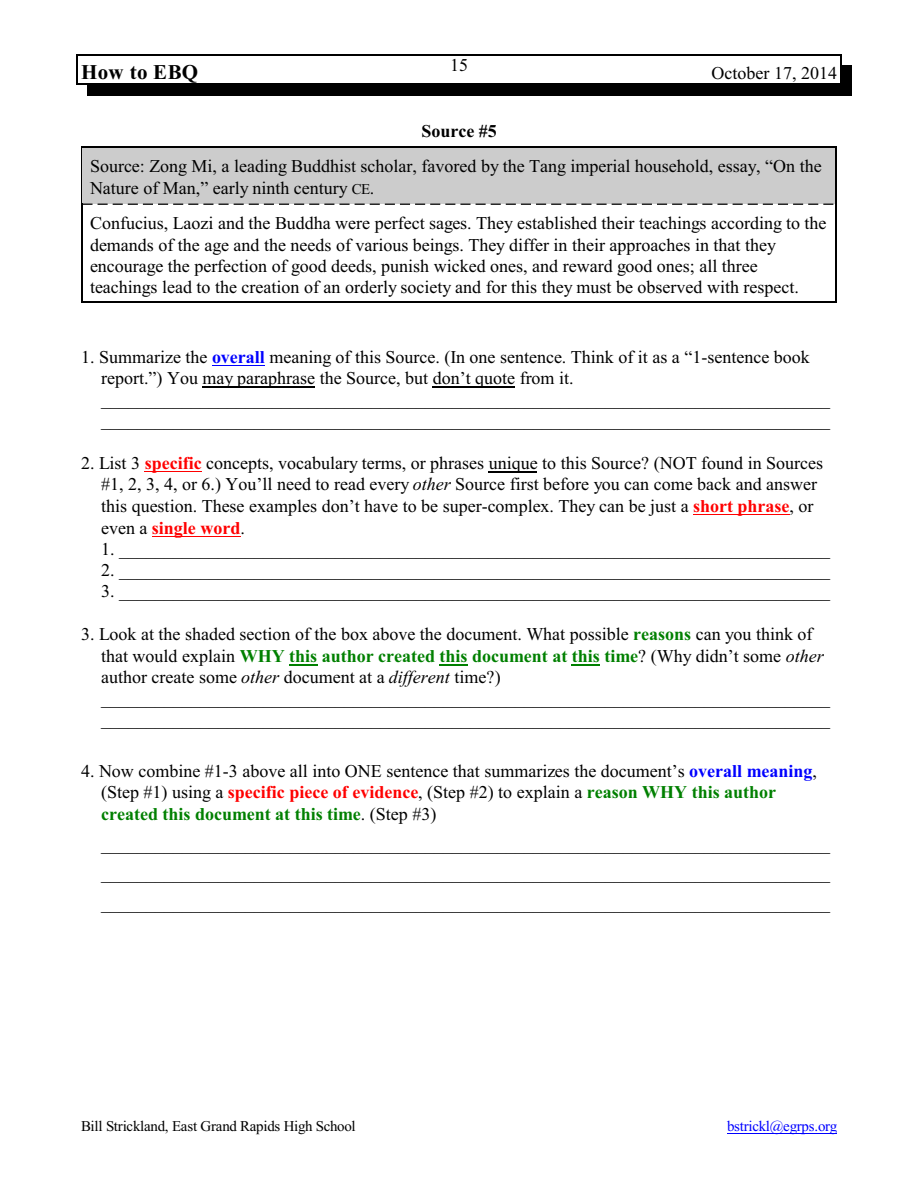
<style>
.page{position:relative;width:918px;height:1188px;background:#fff}
.page>*{position:absolute;margin:0;border:0;box-sizing:border-box;transform-origin:0 0}
.t1{font:700 21px "Times New Roman";letter-spacing:.015em;color:#000}
.t2{font:18px/21.3px "Times New Roman";color:#000}
.t3{font:700 18px "Times New Roman";color:#000}
.t4{font:15px "Times New Roman";letter-spacing:-.02em;color:#000}
.t5{font:15px "Times New Roman";letter-spacing:-.015em;color:#00f}
.s1{font-size:15px}
.s2{font-weight:700;color:#00f}
.s3{font-weight:700;color:#f00}
.s4{font-style:italic}
.s5{font-weight:700;color:#008000}
</style>
<div class="page">
<hr style="left:76px;top:54px;width:2px;height:31px;background:#000">
<hr style="left:840px;top:54px;width:1px;height:31px;background:#000">
<hr style="left:76px;top:54px;width:765px;height:1px;background:#000">
<hr style="left:76px;top:84px;width:765px;height:1px;background:#000">
<div style="left:841px;top:65px;width:11px;height:31px;background:#000"></div>
<div style="left:87px;top:85px;width:765px;height:11px;background:#000"></div>
<hr style="left:81px;top:147px;width:1px;height:56px;background:#000">
<hr style="left:836px;top:147px;width:1px;height:56px;background:#000">
<hr style="left:81px;top:147px;width:756px;height:1px;background:#000">
<div style="left:82px;top:148px;width:753px;height:55px;background:#ccc"></div>
<hr style="left:81px;top:204px;width:1px;height:99px;background:#000">
<hr style="left:836px;top:204px;width:1px;height:99px;background:#000">
<hr style="left:81px;top:301px;width:756px;height:2px;background:#000">
<svg style="left:82px;top:204px;width:752px;height:1px"></svg>
<hr style="left:212px;top:365px;width:53px;height:1px;background:#00f">
<hr style="left:202px;top:386px;width:113px;height:2px;background:#000">
<hr style="left:432px;top:386px;width:83px;height:2px;background:#000">
<hr style="left:145px;top:471px;width:57px;height:1px;background:#f00">
<hr style="left:489px;top:472px;width:48px;height:1px;background:#000">
<hr style="left:693px;top:514px;width:96px;height:1px;background:#f00">
<hr style="left:152px;top:536px;width:89px;height:1px;background:#f00">
<svg style="left:289px;top:664px;width:28px;height:1px"></svg>
<svg style="left:440px;top:664px;width:28px;height:1px"></svg>
<svg style="left:572px;top:664px;width:28px;height:1px"></svg>
<hr style="left:727px;top:1133px;width:110px;height:1px;background:#00f">
<p class="t2" style="left:450px;top:56px;width:19px">15</p>
<p class="t1" style="left:81px;top:65px;width:119px">How to EBQ</p>
<p class="t2" style="left:712px;top:64px;width:127px">October 17, 2014</p>
<p class="t3" style="left:421px;top:125px;width:77px">Source #5</p>
<p class="t2" style="left:90px;top:157px;width:733px">Source: Zong Mi, a leading Buddhist scholar, favored by the Tang imperial household, essay, “On the<br>Nature of Man,” early ninth century <span class="s1">CE</span>.</p>
<p class="t2" style="left:90px;top:214px;width:738px">Confucius, Laozi and the Buddha were perfect sages. They established their teachings according to the demands of the age and the needs of various beings. They differ in their approaches in that they encourage the perfection of good deeds, punish wicked ones, and reward good ones; all three teachings lead to the creation of an orderly society and for this they must be observed with respect.</p>
<p class="t2" style="left:101px;top:348px;width:730px;text-indent:-20px">1. Summarize the <span class="s2">overall</span> meaning of this Source. (In one sentence. Think of it as a “1-sentence book report.”) You may paraphrase the Source, but don’t quote from it. _________________________________________________________________________________ _________________________________________________________________________________</p>
<p class="t2" style="left:101px;top:454px;width:724px;text-indent:-20px">2. List 3 <span class="s3">specific</span> concepts, vocabulary terms, or phrases unique to this Source? (NOT found in Sources #1, 2, 3, 4, or 6.) You’ll need to read every <span class="s4">other</span> Source first before you can come back and answer this question. These examples don’t have to be super-complex. They can be just a <span class="s3">short phrase</span>, or even a <span class="s3">single word</span>.</p>
<p class="t2" style="left:101px;top:540px;width:730px">1. _______________________________________________________________________________</p>
<p class="t2" style="left:101px;top:561px;width:730px">2. _______________________________________________________________________________</p>
<p class="t2" style="left:101px;top:582px;width:730px">3. _______________________________________________________________________________</p>
<p class="t2" style="left:101px;top:625px;width:730px;text-indent:-20px">3. Look at the shaded section of the box above the document. What possible <span class="s5">reasons</span> can you think of that would explain <span class="s5">WHY this author created this document at this time</span>? (Why didn’t some <span class="s4">other </span>author create some <span class="s4">other</span> document at a <span class="s4">different</span> time?) _________________________________________________________________________________ _________________________________________________________________________________</p>
<p class="t2" style="left:101px;top:762px;width:717px;text-indent:-20px">4. Now combine #1-3 above all into ONE sentence that summarizes the document’s <span class="s2">overall meaning</span>, (Step #1) using a <span class="s3">specific piece of evidence</span>, (Step #2) to explain a <span class="s5">reason WHY this author created this document at this time</span>. (Step #3)</p>
<p class="t2" style="left:101px;top:831px;width:730px;line-height:29.7px;text-align:justify">_________________________________________________________________________________ _________________________________________________________________________________ _________________________________________________________________________________</p>
<p class="t4" style="left:81px;top:1120px;width:276px">Bill Strickland, East Grand Rapids High School</p>
<p class="t5" style="left:727px;top:1120px;width:112px">bstrickl@egrps.org</p>
</div>
